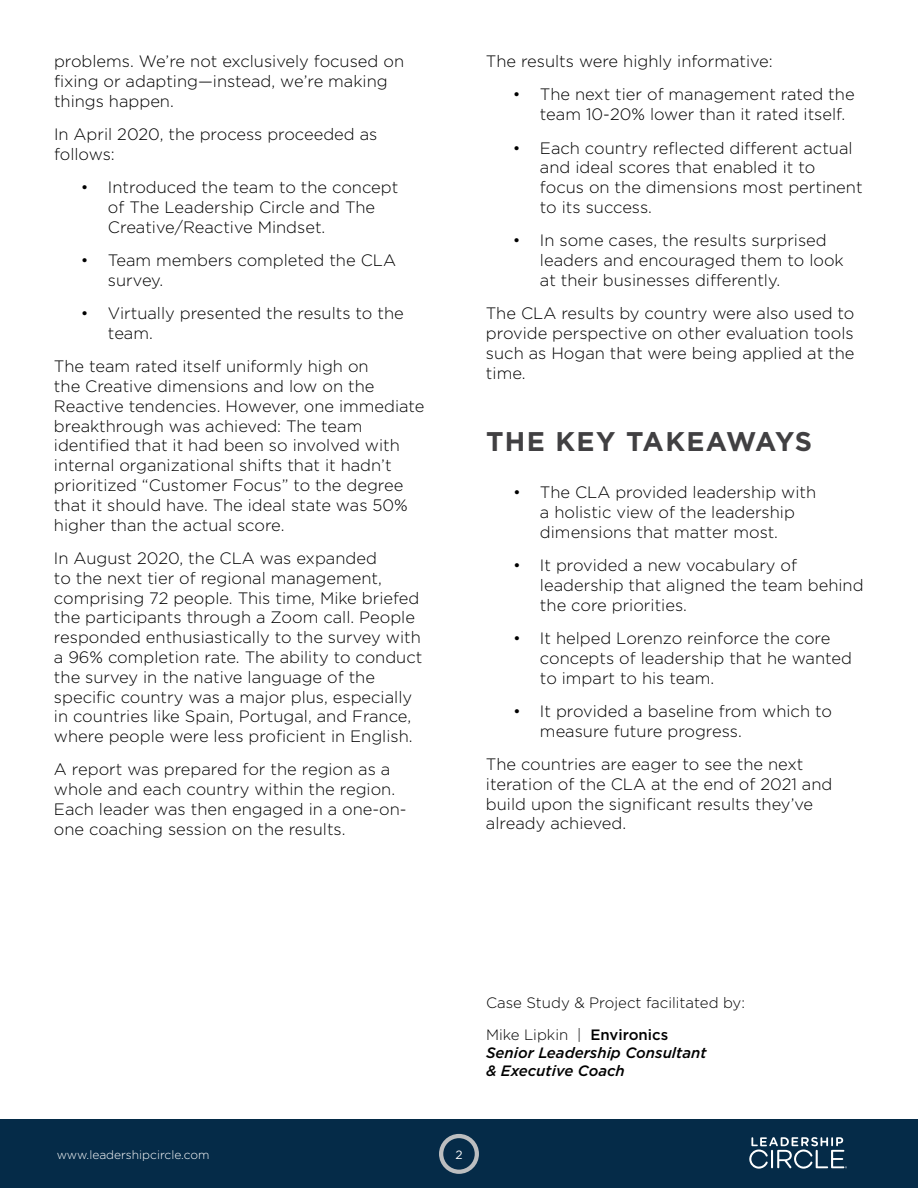
<style>
.page{position:relative;width:918px;height:1188px;background:#fff}
.page>*{position:absolute;margin:0;border:0;box-sizing:border-box;transform-origin:0 0}
.t1{font:700 27px "Gotham";letter-spacing:.05em;color:#414042}
.t2{font:300 16.5px/19.8px "Gotham";color:#000}
.t3{font:300 15px/31.5px "Gotham";color:#000}
.t4{font:italic 500 15px/18px "Gotham";color:#000}
.t5{font:300 12px "Gotham";color:#fff}
.t6{font:12px "Gotham";color:#fff}
.s1{font-weight:500}
</style>
<div class="page">
<div style="left:0;top:1119px;width:918px;height:69px;background:#052b48"></div>
<svg style="left:439px;top:1134px;width:40px;height:40px"></svg>
<svg style="left:749px;top:1137px;width:98px;height:32px"></svg>
<p class="t2" style="left:54px;top:51px;width:352px">problems. We’re not exclusively focused on fixing or adapting—instead, we’re making things happen.</p>
<p class="t2" style="left:54px;top:124px;width:325px">In April 2020, the process proceeded as follows:</p>
<p class="t2" style="left:108px;top:177px;width:292px;text-indent:-27px">• Introduced the team to the concept of The Leadership Circle and The<br>Creative/Reactive Mindset.</p>
<p class="t2" style="left:108px;top:250px;width:290px;text-indent:-27px">• Team members completed the CLA survey.</p>
<p class="t2" style="left:108px;top:303px;width:297px;text-indent:-27px">• Virtually presented the results to the team.</p>
<p class="t2" style="left:54px;top:356px;width:372px">The team rated itself uniformly high on<br>the Creative dimensions and low on the Reactive tendencies. However, one immediate breakthrough was achieved: The team identified that it had been so involved with internal organizational shifts that it hadn’t prioritized “Customer Focus” to the degree that it should have. The ideal state was 50% higher than the actual score.</p>
<p class="t2" style="left:54px;top:548px;width:370px">In August 2020, the CLA was expanded<br>to the next tier of regional management, comprising 72 people. This time, Mike briefed the participants through a Zoom call. People responded enthusiastically to the survey with a 96% completion rate. The ability to conduct the survey in the native language of the specific country was a major plus, especially in countries like Spain, Portugal, and France, where people were less proficient in English.</p>
<p class="t2" style="left:54px;top:759px;width:354px">A report was prepared for the region as a whole and each country within the region.<br>Each leader was then engaged in a one-on&shy;one coaching session on the results.</p>
<p class="t2" style="left:486px;top:51px;width:288px">The results were highly informative:</p>
<p class="t2" style="left:540px;top:84px;width:316px;text-indent:-27px">• The next tier of management rated the team 10-20% lower than it rated itself.</p>
<p class="t2" style="left:540px;top:137px;width:324px;text-indent:-27px">• Each country reflected different actual and ideal scores that enabled it to focus on the dimensions most pertinent to its success.</p>
<p class="t2" style="left:540px;top:230px;width:305px;text-indent:-27px">• In some cases, the results surprised leaders and encouraged them to look at their businesses differently.</p>
<p class="t2" style="left:486px;top:303px;width:370px;text-align:justify">The CLA results by country were also used to provide perspective on other evaluation tools such as Hogan that were being applied at the time.</p>
<h1 class="t1" style="left:486px;top:424px;width:328px">THE KEY TAKEAWAYS</h1>
<p class="t2" style="left:540px;top:482px;width:278px;text-indent:-27px">• The CLA provided leadership with a holistic view of the leadership dimensions that matter most.</p>
<p class="t2" style="left:540px;top:555px;width:325px;text-indent:-27px">• It provided a new vocabulary of leadership that aligned the team behind the core priorities.</p>
<p class="t2" style="left:540px;top:628px;width:314px;text-indent:-27px">• It helped Lorenzo reinforce the core concepts of leadership that he wanted to impart to his team.</p>
<p class="t2" style="left:540px;top:701px;width:294px;text-indent:-27px">• It provided a baseline from which to measure future progress.</p>
<p class="t2" style="left:486px;top:754px;width:348px">The countries are eager to see the next iteration of the CLA at the end of 2021 and build upon the significant results they’ve already achieved.</p>
<p class="t3" style="left:486px;top:987px;width:261px">Case Study &amp; Project facilitated by:<br>Mike Lipkin | <span class="s1">Environics</span></p>
<p class="t4" style="left:486px;top:1043px;width:222px">Senior Leadership Consultant &amp; Executive Coach</p>
<p class="t5" style="left:57px;top:1147px;width:154px">www.leadershipcircle.com</p>
<p class="t6" style="left:455px;top:1147px;width:9px">2</p>
</div>
